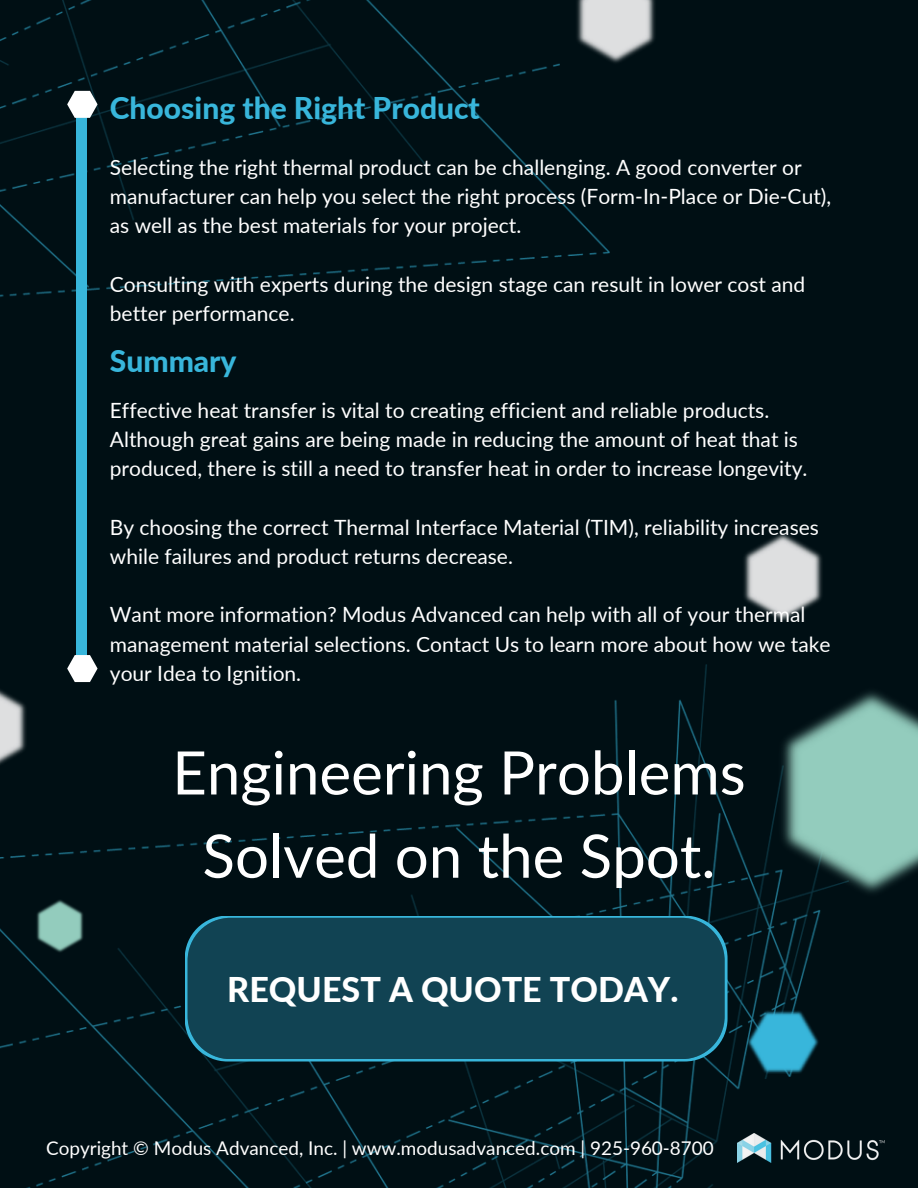
<style>
.page{position:relative;width:918px;height:1188px;background:#000f14}
.page>*{position:absolute;margin:0;border:0;box-sizing:border-box;transform-origin:0 0}
.t1{font:60px "Lato";color:#fff}
.t2{font:800 34.05px "Lato";color:#fff}
.t3{font:800 30px "Lato";color:#38b6db}
.t4{font:21px/29.2px "Lato";color:#fff}
.t5{font:18.9px "Lato";color:#fff}
</style>
<div class="page">
<img style="left:0;top:664px;width:821px;height:524px">
<img style="left:0;top:0;width:610px;height:450px">
<div style="left:77px;top:92px;width:10px;height:572px;background:#38b6db"></div>
<svg style="left:67px;top:91px;width:31px;height:27px"></svg>
<img style="left:570px;top:0;width:85px;height:65px">
<img style="left:33px;top:898px;width:55px;height:55px">
<img style="left:0;top:681px;width:32px;height:92px">
<img style="left:744px;top:533px;width:78px;height:88px">
<img style="left:766px;top:685px;width:152px;height:213px">
<img style="left:745px;top:1004px;width:75px;height:75px">
<img style="left:737px;top:1133px;width:147px;height:29px">
<svg style="left:67px;top:655px;width:31px;height:27px"></svg>
<svg style="left:185px;top:916px;width:543px;height:146px"></svg>
<div style="left:188px;top:918px;width:537px;height:141px;background:#114353;border-radius:43px"></div>
<p class="t3" style="left:110px;top:90px;width:372px">Choosing the Right Product</p>
<p class="t4" style="left:110px;top:152px;width:723px">Selecting the right thermal product can be challenging. A good converter or manufacturer can help you select the right process (Form-In-Place or Die-Cut), as well as the best materials for your project.</p>
<p class="t4" style="left:110px;top:269px;width:697px">Consulting with experts during the design stage can result in lower cost and better performance.</p>
<p class="t3" style="left:110px;top:343px;width:128px">Summary</p>
<p class="t4" style="left:110px;top:395px;width:699px">Effective heat transfer is vital to creating efficient and reliable products.<br>Although great gains are being made in reducing the amount of heat that is produced, there is still a need to transfer heat in order to increase longevity.</p>
<p class="t4" style="left:110px;top:512px;width:711px">By choosing the correct Thermal Interface Material (TIM), reliability increases while failures and product returns decrease.</p>
<p class="t4" style="left:110px;top:600px;width:722px">Want more information? Modus Advanced can help with all of your thermal management material selections. Contact Us to learn more about how we take your Idea to Ignition.</p>
<p class="t1" style="left:172px;top:735px;width:575px">Engineering Problems</p>
<p class="t1" style="left:202px;top:819px;width:515px">Solved on the Spot.</p>
<p class="t2" style="left:227px;top:968px;width:453px">REQUEST A QUOTE TODAY.</p>
<p class="t5" style="left:46px;top:1137px;width:669px">Copyright © Modus Advanced, Inc. | www.modusadvanced.com | 925-960-8700</p>
</div>
